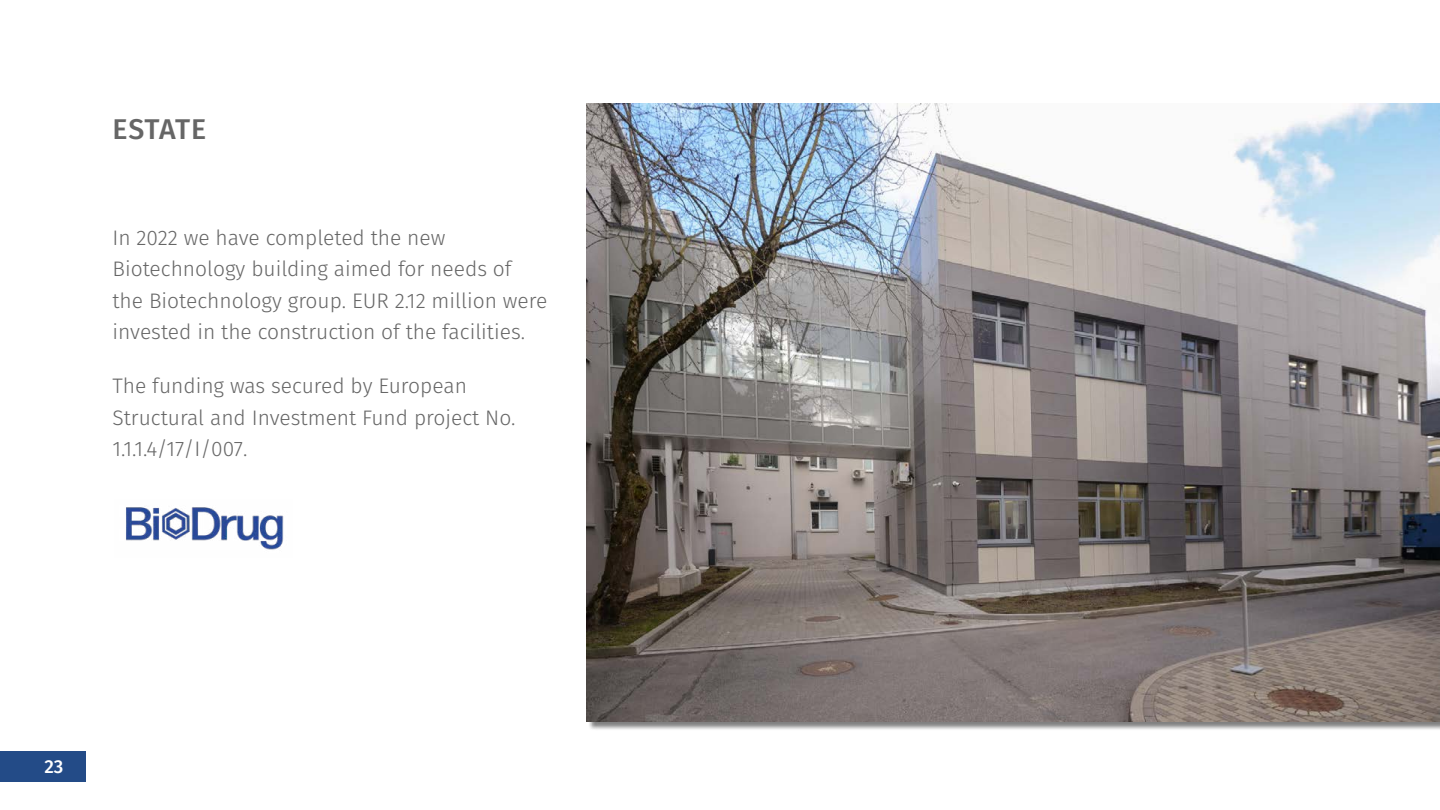
<style>
.page{position:relative;width:1440px;height:810px;background:#fff}
.page>*{position:absolute;margin:0;border:0;box-sizing:border-box;transform-origin:0 0}
.Title_-_38pt{font:500 28.5px "Fira Sans";letter-spacing:.01em;color:#666}
.Body_Text{font:300 21px/31.5px "Fira Sans";color:#666}
.t1{font:500 18.75px "Fira Sans";color:#fff}
</style>
<div class="page">
<div style="left:0;top:752px;width:86px;height:30px;background:#234b87"></div>
<img style="left:587px;top:103px;width:853px;height:618px">
<img style="left:126px;top:507px;width:158px;height:43px">
<p class="Title_-_38pt" style="left:113px;top:106px;width:95px">ESTATE</p>
<p class="Body_Text" style="left:112px;top:221px;width:436px">In 2022 we have completed the new Biotechnology building aimed for needs of the Biotechnology group. EUR 2.12 million were invested in the construction of the facilities.</p>
<p class="Body_Text" style="left:112px;top:370px;width:405px">The funding was secured by European<br>Structural and Investment Fund project No.<br>1.1.1.4/17/I/007.</p>
<p class="t1" style="left:44px;top:752px;width:20px">23</p>
</div>
